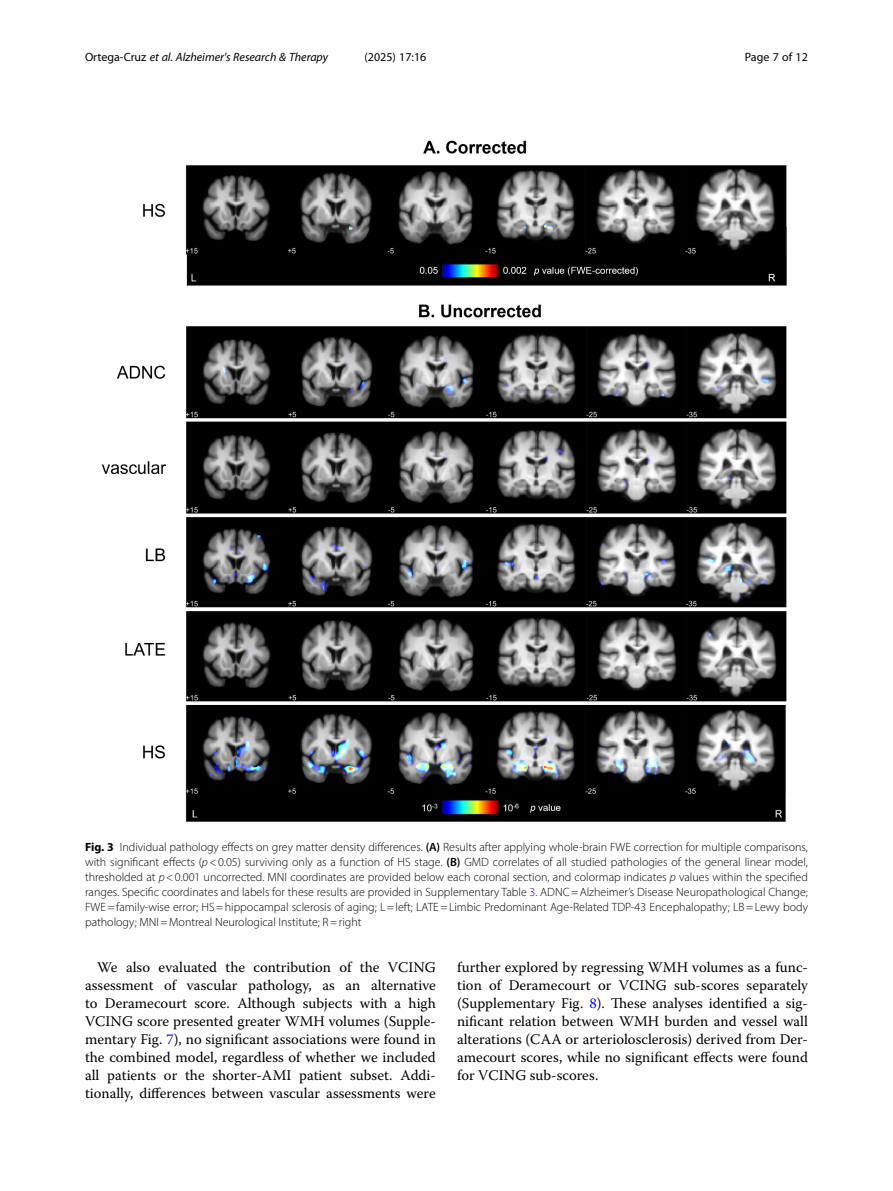
<style>
.page{position:relative;width:893px;height:1191px;background:#fff}
.page>*{position:absolute;margin:0;border:0;box-sizing:border-box;transform-origin:0 0}
.Body_Text_Indent{font:14.7px/18px "Warnock Pro";color:#000;text-align:justify}
.Figure_Caption{font:300 12px/15px "Myriad Pro";color:#000;text-align:justify}
.t1{font:italic 12px "Myriad Pro";color:#000}
.t2{font:12px "Myriad Pro";color:#000}
.s1{font-style:normal}
.s2{font-weight:700}
.s3{font-weight:600}
.s4{font-style:italic}
.s5{color:#00f}
</style>
<div class="page">
<img style="left:101px;top:140px;width:686px;height:682px">
<p class="t1" style="left:85px;top:50px;width:245px"><span class="s1">Ortega-Cruz</span> et al. Alzheimer's Research &amp; Therapy</p>
<p class="t2" style="left:364px;top:50px;width:63px">(2025) 17:16</p>
<p class="t2" style="left:745px;top:50px;width:65px">Page 7 of 12</p>
<p class="Figure_Caption" style="left:85px;top:839px;width:724px"><span class="s2">Fig. 3</span> Individual pathology effects on grey matter density differences. <span class="s3">(A)</span> Results after applying whole-brain FWE correction for multiple comparisons, with significant effects (<span class="s4">p</span>&lt;0.05) surviving only as a function of HS stage. <span class="s3">(B)</span> GMD correlates of all studied pathologies of the general linear model, thresholded at <span class="s4">p</span>&lt;0.001 uncorrected. MNI coordinates are provided below each coronal section, and colormap indicates <span class="s4">p</span> values within the specified ranges. Specific coordinates and labels for these results are provided in Supplementary Table <span class="s5">3</span>. ADNC=Alzheimer’s Disease Neuropathological Change; FWE=family-wise error; HS=hippocampal sclerosis of aging; L=left; LATE=Limbic Predominant Age-Related TDP-43 Encephalopathy; LB=Lewy body pathology; MNI=Montreal Neurological Institute; R=right</p>
<p class="Body_Text_Indent" style="left:85px;top:958px;width:352px;text-indent:12px">We also evaluated the contribution of the VCING assessment of vascular pathology, as an alternative to Deramecourt score. Although subjects with a high VCING score presented greater WMH volumes (Supple&shy;mentary Fig. <span class="s5">7</span>), no significant associations were found in the combined model, regardless of whether we included all patients or the shorter-AMI patient subset. Addi&shy;tionally, differences between vascular assessments were</p>
<p class="Body_Text_Indent" style="left:457px;top:958px;width:352px">further explored by regressing WMH volumes as a func&shy;tion of Deramecourt or VCING sub-scores separately (Supplementary Fig. <span class="s5">8</span>). These analyses identified a sig&shy;nificant relation between WMH burden and vessel wall alterations (CAA or arteriolosclerosis) derived from Der&shy;amecourt scores, while no significant effects were found for VCING sub-scores.</p>
</div>
